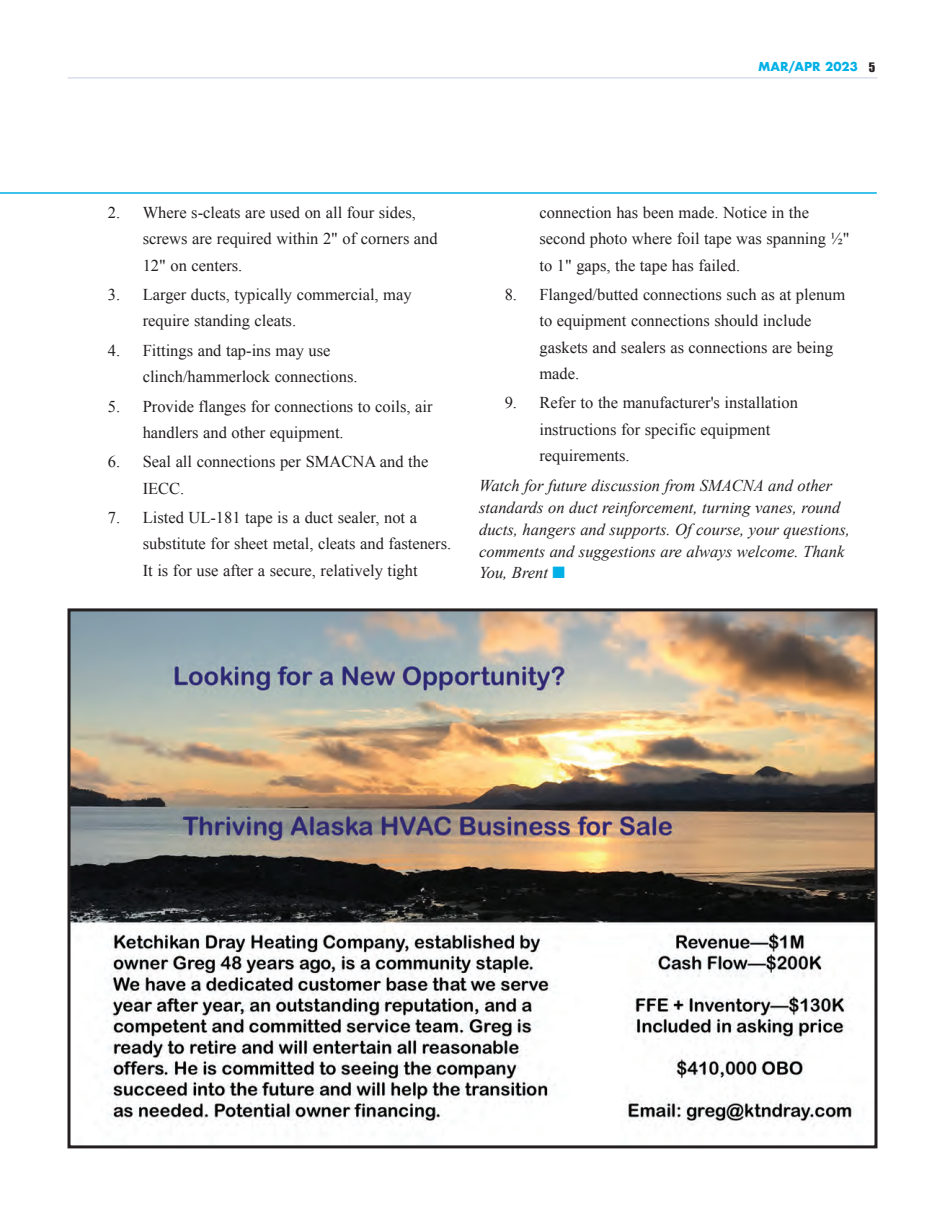
<style>
.page{position:relative;width:945px;height:1215px;background:#fff}
.page>*{position:absolute;margin:0;border:0;box-sizing:border-box;transform-origin:0 0}
.t1{font:16.5px/26.2px "Times New Roman";color:#231f20}
.t2{font:italic 16.5px/21.8px "Times New Roman";color:#231f20}
.t3{font:700 12px "Futura";color:#00b0e6}
.t4{font:12px "Impact";color:#231f20}
.s1{color:#00b0e6}
</style>
<div class="page">
<hr style="left:68px;top:78px;width:810px;height:1px;background:#c8cddd">
<img style="left:72px;top:612px;width:802px;height:514px">
<div style="left:68px;top:608px;width:810px;height:540px;border:3px solid #231f20"></div>
<hr style="left:0;top:192px;width:877px;height:2px;background:#00b0e6">
<p class="t3" style="left:758px;top:59px;width:101px">MAR/APR 2023</p>
<p class="t4" style="left:869px;top:59px;width:8px">5</p>
<p class="t1" style="left:143px;top:199px;width:297px;text-indent:-35px">2. Where s-cleats are used on all four sides, screws are required within 2" of corners and<br>12" on centers.</p>
<p class="t1" style="left:143px;top:281px;width:270px;text-indent:-35px">3. Larger ducts, typically commercial, may require standing cleats.</p>
<p class="t1" style="left:143px;top:337px;width:216px;text-indent:-35px">4. Fittings and tap-ins may use clinch/hammerlock connections.</p>
<p class="t1" style="left:143px;top:393px;width:291px;text-indent:-35px">5. Provide flanges for connections to coils, air handlers and other equipment.</p>
<p class="t1" style="left:143px;top:449px;width:287px;text-indent:-35px">6. Seal all connections per SMACNA and the<br>IECC.</p>
<p class="t1" style="left:143px;top:504px;width:310px;text-indent:-35px">7. Listed UL-181 tape is a duct sealer, not a substitute for sheet metal, cleats and fasteners.<br>It is for use after a secure, relatively tight</p>
<p class="t1" style="left:539px;top:199px;width:312px">connection has been made. Notice in the second photo where foil tape was spanning ½" to 1" gaps, the tape has failed.</p>
<p class="t1" style="left:539px;top:281px;width:307px;text-indent:-35px">8. Flanged/butted connections such as at plenum to equipment connections should include gaskets and sealers as connections are being made.</p>
<p class="t1" style="left:539px;top:390px;width:260px;text-indent:-35px">9. Refer to the manufacturer's installation instructions for specific equipment requirements.</p>
<p class="t2" style="left:479px;top:475px;width:372px">Watch for future discussion from SMACNA and other standards on duct reinforcement, turning vanes, round ducts, hangers and supports. Of course, your questions, comments and suggestions are always welcome. Thank You, Brent <span class="s1">■</span></p>
</div>
